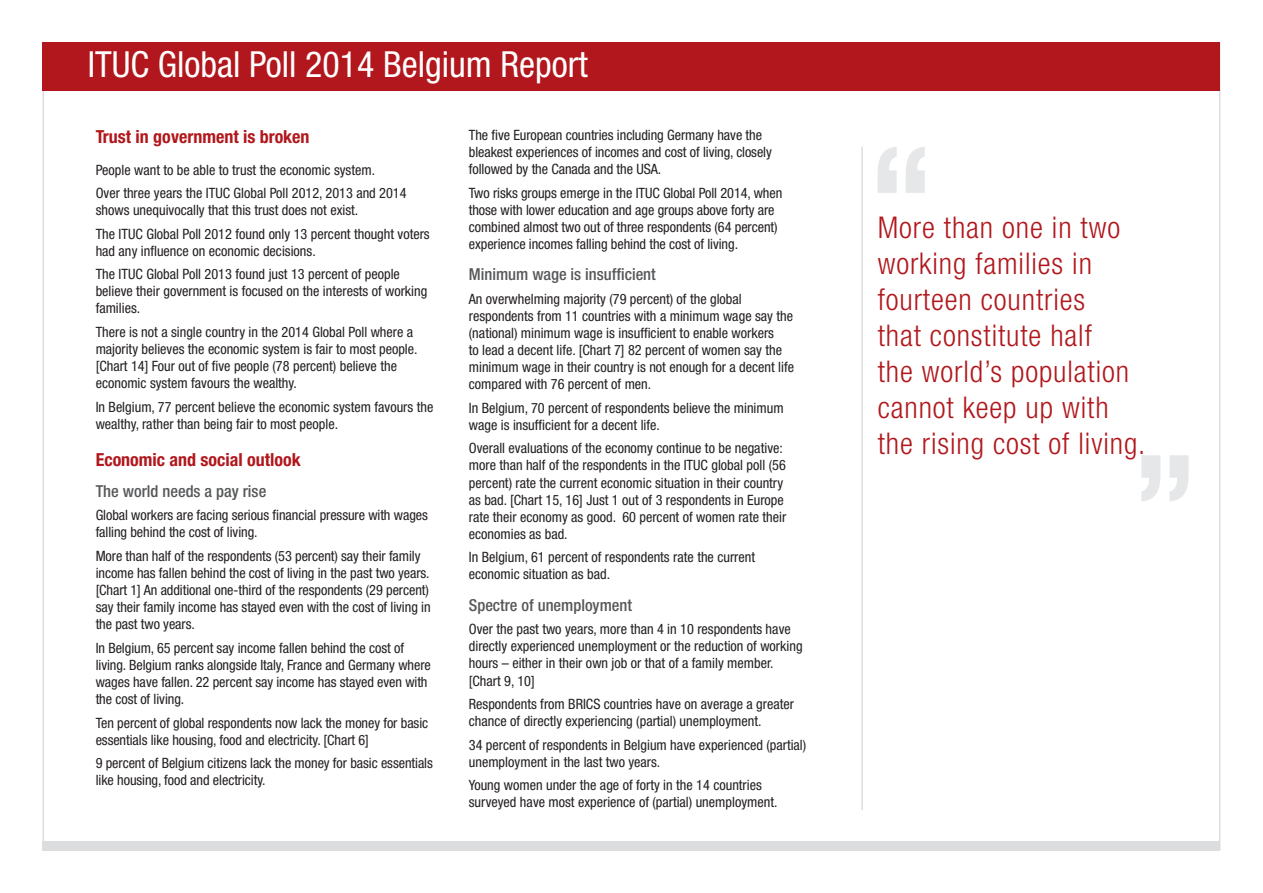
<style>
.page{position:relative;width:1263px;height:893px;background:#fff}
.page>*{position:absolute;margin:0;border:0;box-sizing:border-box;transform-origin:0 0}
.Main_head{font:condensed 36px "Helvetica Neue LT Std";color:#fff}
.quote{font:300 condensed 30px/36px "Helvetica Neue LT Std";letter-spacing:.03em;color:#b1171c}
.Para_sub_head{font:700 condensed 18px "Helvetica Neue LT Std";color:#b1171c}
.para_text{font:500 condensed 16.5px "Helvetica Neue LT Std";color:#57585a}
.para_text-2{font:condensed 14.25px/17.1px "Helvetica Neue LT Std";color:#231f20}
</style>
<div class="page">
<div style="left:43px;top:43px;width:1177px;height:48px;background:#b1171c"></div>
<div style="left:43px;top:841px;width:1177px;height:9px;background:#dcdddf"></div>
<hr style="left:861px;top:147px;width:2px;height:663px;background:#dcdddf">
<svg style="left:878px;top:147px;width:47px;height:46px"></svg>
<svg style="left:1141px;top:455px;width:47px;height:46px"></svg>
<p class="Main_head" style="left:88px;top:43px;width:501px">ITUC Global Poll 2014 Belgium Report</p>
<p class="Para_sub_head" style="left:96px;top:125px;width:215px">Trust in government is broken</p>
<p class="para_text-2" style="left:96px;top:161px;width:281px">People want to be able to trust the economic system.</p>
<p class="para_text-2" style="left:96px;top:184px;width:312px">Over three years the ITUC Global Poll 2012, 2013 and 2014 shows unequivocally that this trust does not exist.</p>
<p class="para_text-2" style="left:96px;top:225px;width:336px">The ITUC Global Poll 2012 found only 13 percent thought voters had any influence on economic decisions.</p>
<p class="para_text-2" style="left:96px;top:265px;width:333px">The ITUC Global Poll 2013 found just 13 percent of people believe their government is focused on the interests of working families.</p>
<p class="para_text-2" style="left:96px;top:323px;width:323px">There is not a single country in the 2014 Global Poll where a majority believes the economic system is fair to most people. [Chart 14] Four out of five people (78 percent) believe the economic system favours the wealthy.</p>
<p class="para_text-2" style="left:96px;top:398px;width:339px">In Belgium, 77 percent believe the economic system favours the wealthy, rather than being fair to most people.</p>
<p class="Para_sub_head" style="left:96px;top:448px;width:207px">Economic and social outlook</p>
<p class="para_text" style="left:96px;top:481px;width:172px">The world needs a pay rise</p>
<p class="para_text-2" style="left:96px;top:507px;width:334px">Global workers are facing serious financial pressure with wages falling behind the cost of living.</p>
<p class="para_text-2" style="left:96px;top:547px;width:336px">More than half of the respondents (53 percent) say their family income has fallen behind the cost of living in the past two years. [Chart 1] An additional one-third of the respondents (29 percent) say their family income has stayed even with the cost of living in the past two years.</p>
<p class="para_text-2" style="left:96px;top:639px;width:337px">In Belgium, 65 percent say income fallen behind the cost of living. Belgium ranks alongside Italy, France and Germany where wages have fallen. 22 percent say income has stayed even with the cost of living.</p>
<p class="para_text-2" style="left:96px;top:714px;width:334px">Ten percent of global respondents now lack the money for basic essentials like housing, food and electricity. [Chart 6]</p>
<p class="para_text-2" style="left:96px;top:754px;width:339px">9 percent of Belgium citizens lack the money for basic essentials like housing, food and electricity.</p>
<p class="para_text-2" style="left:469px;top:126px;width:305px">The five European countries including Germany have the bleakest experiences of incomes and cost of living, closely followed by the Canada and the USA.</p>
<p class="para_text-2" style="left:469px;top:184px;width:315px">Two risks groups emerge in the ITUC Global Poll 2014, when those with lower education and age groups above forty are combined almost two out of three respondents (64 percent) experience incomes falling behind the cost of living.</p>
<p class="para_text" style="left:469px;top:265px;width:188px">Minimum wage is insufficient</p>
<p class="para_text-2" style="left:469px;top:290px;width:327px">An overwhelming majority (79 percent) of the global respondents from 11 countries with a minimum wage say the (national) minimum wage is insufficient to enable workers<br>to lead a decent life. [Chart 7] 82 percent of women say the minimum wage in their country is not enough for a decent life compared with 76 percent of men.</p>
<p class="para_text-2" style="left:469px;top:399px;width:316px">In Belgium, 70 percent of respondents believe the minimum wage is insufficient for a decent life.</p>
<p class="para_text-2" style="left:469px;top:440px;width:319px">Overall evaluations of the economy continue to be negative: more than half of the respondents in the ITUC global poll (56 percent) rate the current economic situation in their country as bad. [Chart 15, 16] Just 1 out of 3 respondents in Europe rate their economy as good. 60 percent of women rate their economies as bad.</p>
<p class="para_text-2" style="left:469px;top:549px;width:288px">In Belgium, 61 percent of respondents rate the current economic situation as bad.</p>
<p class="para_text" style="left:469px;top:595px;width:165px">Spectre of unemployment</p>
<p class="para_text-2" style="left:469px;top:621px;width:335px">Over the past two years, more than 4 in 10 respondents have directly experienced unemployment or the reduction of working hours – either in their own job or that of a family member. [Chart 9, 10]</p>
<p class="para_text-2" style="left:469px;top:695px;width:327px">Respondents from BRICS countries have on average a greater chance of directly experiencing (partial) unemployment.</p>
<p class="para_text-2" style="left:469px;top:736px;width:339px">34 percent of respondents in Belgium have experienced (partial) unemployment in the last two years.</p>
<p class="para_text-2" style="left:469px;top:776px;width:310px">Young women under the age of forty in the 14 countries surveyed have most experience of (partial) unemployment.</p>
<p class="quote" style="left:878px;top:209px;width:269px">More than one in two working families in fourteen countries<br>that constitute half<br>the world’s population cannot keep up with the rising cost of living.</p>
</div>
